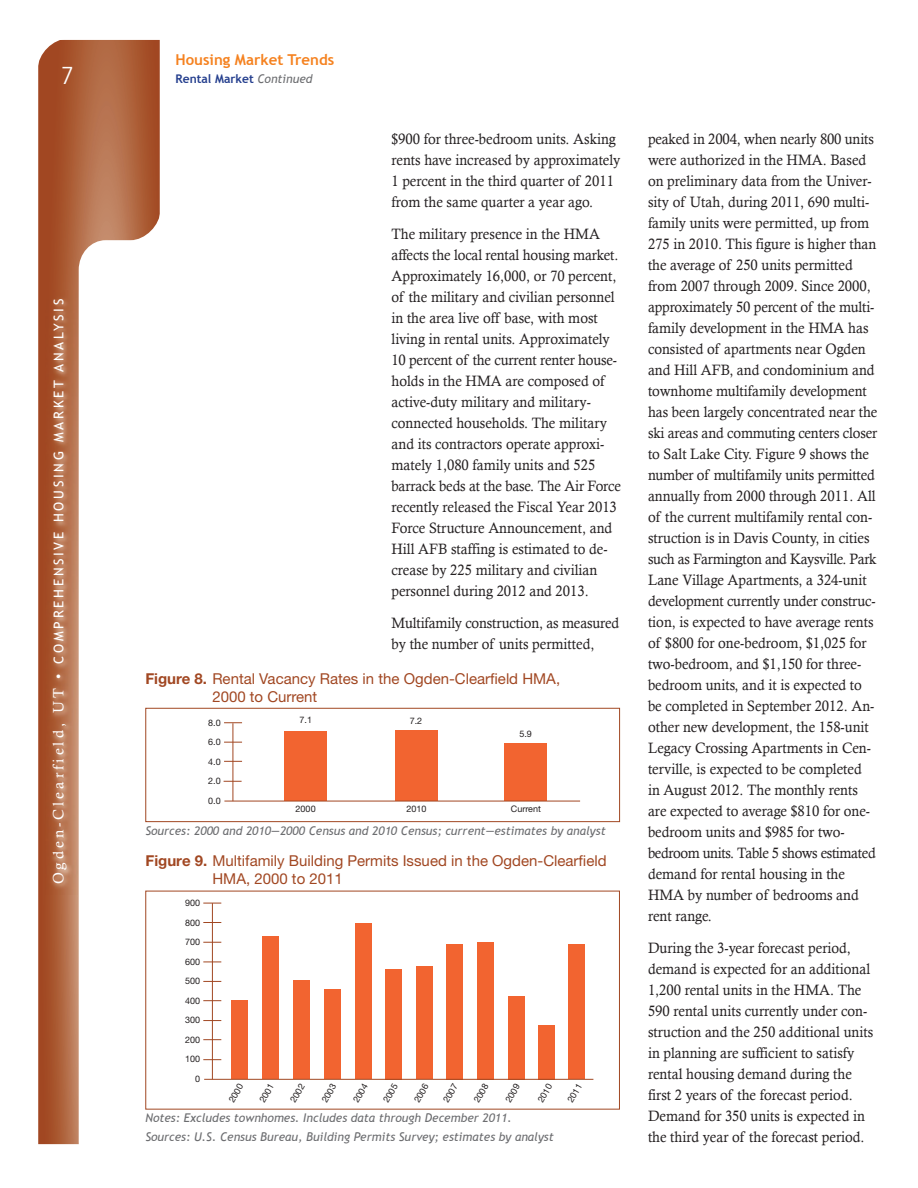
<style>
.page{position:relative;width:918px;height:1188px;background:#fff}
.page>*{position:absolute;margin:0;border:0;box-sizing:border-box;transform-origin:0 0}
.t1{font:300 27px "Rotis Sans Serif";color:#fff}
.t2{font:15px/21px "Calisto";color:#231f20;scale:.95 1}
.t3{font:15px/18px "Helvetica Neue";color:#a14722}
.level2{font:700 15px "Trebuchet MS";color:#f58220}
.t4{font:13.5px "Trebuchet MS";letter-spacing:.2em;color:#fff}
.t5{font:italic 12px "Trebuchet MS";color:#6c6d70}
.level2-2{font:700 12px "Trebuchet MS";color:#253f8e}
.t6{font:9px "Helvetica Neue";color:#231f20}
.s1{font-family:"Calisto";font-size:15px}
.s2{font-weight:400;font-style:italic;color:#6c6d70}
.s3{font-weight:700}
</style>
<div class="page">
<svg style="left:38px;top:40px;width:122px;height:1104px;background:#af633f"></svg>
<svg style="left:79px;top:240px;width:106px;height:904px"></svg>
<svg style="left:38px;top:39px;width:30px;height:30px"></svg>
<svg style="left:130px;top:210px;width:36px;height:36px"></svg>
<img style="left:46px;top:290px;width:31px;height:605px">
<div style="left:145px;top:708px;width:475px;height:114px;border:1px solid #a14722"></div>
<div style="left:285px;top:732px;width:42px;height:69px;background:#f26430"></div>
<div style="left:504px;top:743px;width:43px;height:58px;background:#f26430"></div>
<div style="left:395px;top:730px;width:42px;height:71px;background:#f26430"></div>
<hr style="left:224px;top:801px;width:356px;height:1px;background:#a14722">
<hr style="left:233px;top:723px;width:1px;height:78px;background:#a14722">
<svg style="left:224px;top:781px;width:18px;height:1px"></svg>
<svg style="left:224px;top:761px;width:18px;height:1px"></svg>
<svg style="left:224px;top:742px;width:18px;height:1px"></svg>
<svg style="left:224px;top:722px;width:18px;height:1px"></svg>
<div style="left:145px;top:891px;width:475px;height:219px;border:1px solid #a14722"></div>
<hr style="left:212px;top:903px;width:1px;height:176px;background:#a14722">
<div style="left:416px;top:966px;width:16px;height:113px;background:#f26430"></div>
<div style="left:446px;top:944px;width:17px;height:135px;background:#f26430"></div>
<div style="left:477px;top:942px;width:17px;height:137px;background:#f26430"></div>
<div style="left:508px;top:996px;width:17px;height:83px;background:#f26430"></div>
<div style="left:538px;top:1025px;width:17px;height:54px;background:#f26430"></div>
<div style="left:568px;top:945px;width:17px;height:134px;background:#f26430"></div>
<div style="left:293px;top:981px;width:17px;height:98px;background:#f26430"></div>
<div style="left:231px;top:1000px;width:17px;height:79px;background:#f26430"></div>
<div style="left:355px;top:923px;width:17px;height:156px;background:#f26430"></div>
<div style="left:385px;top:969px;width:17px;height:110px;background:#f26430"></div>
<div style="left:324px;top:990px;width:17px;height:89px;background:#f26430"></div>
<div style="left:262px;top:936px;width:17px;height:143px;background:#f26430"></div>
<hr style="left:204px;top:1079px;width:389px;height:1px;background:#a14722">
<svg style="left:203px;top:1039px;width:18px;height:1px"></svg>
<svg style="left:203px;top:1059px;width:18px;height:1px"></svg>
<svg style="left:203px;top:981px;width:18px;height:1px"></svg>
<svg style="left:203px;top:1000px;width:18px;height:1px"></svg>
<svg style="left:203px;top:1020px;width:18px;height:1px"></svg>
<svg style="left:203px;top:962px;width:18px;height:1px"></svg>
<svg style="left:203px;top:942px;width:18px;height:1px"></svg>
<svg style="left:203px;top:922px;width:18px;height:1px"></svg>
<svg style="left:203px;top:903px;width:18px;height:1px"></svg>
<h1 class="t1" style="left:61px;top:60px;width:14px">7</h1>
<p class="t4" style="left:51px;top:884px;width:587px;rotate:-90deg"><span class="s1">Ogden-Clearfield, UT •</span> COMPREHENSIVE HOUSING MARKET ANALYSIS</p>
<p class="level2" style="left:176px;top:50px;width:160px">Housing Market Trends</p>
<p class="level2-2" style="left:176px;top:71px;width:139px">Rental Market <span class="s2">Continued</span></p>
<p class="t2" style="left:392px;top:128px;width:242px">$900 for three-bedroom units. Asking rents have increased by approximately 1 percent in the third quarter of 2011 from the same quarter a year ago.</p>
<p class="t2" style="left:392px;top:223px;width:243px">The military presence in the HMA affects the local rental housing market.<br>Approximately 16,000, or 70 percent, of the military and civilian personnel in the area live off base, with most living in rental units. Approximately 10 percent of the current renter house&shy;holds in the HMA are composed of active-duty military and military&shy;connected households. The military and its contractors operate approxi&shy;mately 1,080 family units and 525 barrack beds at the base. The Air Force recently released the Fiscal Year 2013<br>Force Structure Announcement, and Hill AFB staffing is estimated to de&shy;crease by 225 military and civilian personnel during 2012 and 2013.</p>
<p class="t2" style="left:392px;top:612px;width:241px">Multifamily construction, as measured by the number of units permitted,</p>
<p class="t3" style="left:212px;top:669px;width:349px;text-indent:-67px"><span class="s3">Figure 8.</span> Rental Vacancy Rates in the Ogden-Clearfield HMA,<br>2000 to Current</p>
<p class="t6" style="left:300px;top:715px;width:14px">7.1</p>
<p class="t6" style="left:208px;top:717px;width:14px">8.0</p>
<p class="t6" style="left:410px;top:715px;width:14px">7.2</p>
<p class="t6" style="left:208px;top:737px;width:14px">6.0</p>
<p class="t6" style="left:208px;top:756px;width:14px">4.0</p>
<p class="t6" style="left:208px;top:776px;width:14px">2.0</p>
<p class="t6" style="left:208px;top:795px;width:14px">0.0</p>
<p class="t6" style="left:519px;top:728px;width:14px">5.9</p>
<p class="t6" style="left:296px;top:803px;width:22px">2000</p>
<p class="t6" style="left:406px;top:803px;width:22px">2010</p>
<p class="t6" style="left:511px;top:803px;width:32px">Current</p>
<p class="t5" style="left:145px;top:823px;width:462px">Sources: 2000 and 2010—2000 Census and 2010 Census; current—estimates by analyst</p>
<p class="t3" style="left:212px;top:852px;width:396px;text-indent:-67px"><span class="s3">Figure 9.</span> Multifamily Building Permits Issued in the Ogden-Clearfield<br>HMA, 2000 to 2011</p>
<p class="t6" style="left:185px;top:898px;width:17px">900</p>
<p class="t6" style="left:185px;top:917px;width:17px">800</p>
<p class="t6" style="left:185px;top:937px;width:17px">700</p>
<p class="t6" style="left:185px;top:956px;width:17px">600</p>
<p class="t6" style="left:185px;top:976px;width:17px">500</p>
<p class="t6" style="left:185px;top:995px;width:17px">400</p>
<p class="t6" style="left:185px;top:1015px;width:17px">300</p>
<p class="t6" style="left:185px;top:1034px;width:17px">200</p>
<p class="t6" style="left:185px;top:1054px;width:17px">100</p>
<p class="t6" style="left:195px;top:1073px;width:7px">0</p>
<p class="t6" style="left:226px;top:1099px;width:22px;rotate:-60deg">2000</p>
<p class="t6" style="left:257px;top:1099px;width:22px;rotate:-60deg">2001</p>
<p class="t6" style="left:288px;top:1099px;width:22px;rotate:-60deg">2002</p>
<p class="t6" style="left:319px;top:1099px;width:22px;rotate:-60deg">2003</p>
<p class="t6" style="left:351px;top:1099px;width:22px;rotate:-60deg">2004</p>
<p class="t6" style="left:381px;top:1099px;width:22px;rotate:-60deg">2005</p>
<p class="t6" style="left:412px;top:1099px;width:22px;rotate:-60deg">2006</p>
<p class="t6" style="left:441px;top:1099px;width:22px;rotate:-60deg">2007</p>
<p class="t6" style="left:472px;top:1099px;width:22px;rotate:-60deg">2008</p>
<p class="t6" style="left:503px;top:1099px;width:22px;rotate:-60deg">2009</p>
<p class="t6" style="left:535px;top:1099px;width:22px;rotate:-60deg">2010</p>
<p class="t6" style="left:565px;top:1099px;width:22px;rotate:-60deg">2011</p>
<p class="t5" style="left:145px;top:1110px;width:368px">Notes: Excludes townhomes. Includes data through December 2011.</p>
<p class="t5" style="left:145px;top:1129px;width:410px">Sources: U.S. Census Bureau, Building Permits Survey; estimates by analyst</p>
<p class="t2" style="left:648px;top:128px;width:243px">peaked in 2004, when nearly 800 units were authorized in the HMA. Based on preliminary data from the Univer&shy;sity of Utah, during 2011, 690 multi&shy;family units were permitted, up from 275 in 2010. This figure is higher than the average of 250 units permitted from 2007 through 2009. Since 2000, approximately 50 percent of the multi&shy;family development in the HMA has consisted of apartments near Ogden and Hill AFB, and condominium and townhome multifamily development has been largely concentrated near the ski areas and commuting centers closer to Salt Lake City. Figure 9 shows the number of multifamily units permitted annually from 2000 through 2011. All of the current multifamily rental con&shy;struction is in Davis County, in cities such as Farmington and Kaysville. Park Lane Village Apartments, a 324-unit development currently under construc&shy;tion, is expected to have average rents of $800 for one-bedroom, $1,025 for two-bedroom, and $1,150 for three&shy;bedroom units, and it is expected to be completed in September 2012. An&shy;other new development, the 158-unit Legacy Crossing Apartments in Cen&shy;terville, is expected to be completed in August 2012. The monthly rents are expected to average $810 for one&shy;bedroom units and $985 for two&shy;bedroom units. Table 5 shows estimated demand for rental housing in the HMA by number of bedrooms and rent range.</p>
<p class="t2" style="left:648px;top:937px;width:239px">During the 3-year forecast period, demand is expected for an additional 1,200 rental units in the HMA. The 590 rental units currently under con&shy;struction and the 250 additional units in planning are sufficient to satisfy rental housing demand during the first 2 years of the forecast period.<br>Demand for 350 units is expected in the third year of the forecast period.</p>
</div>
